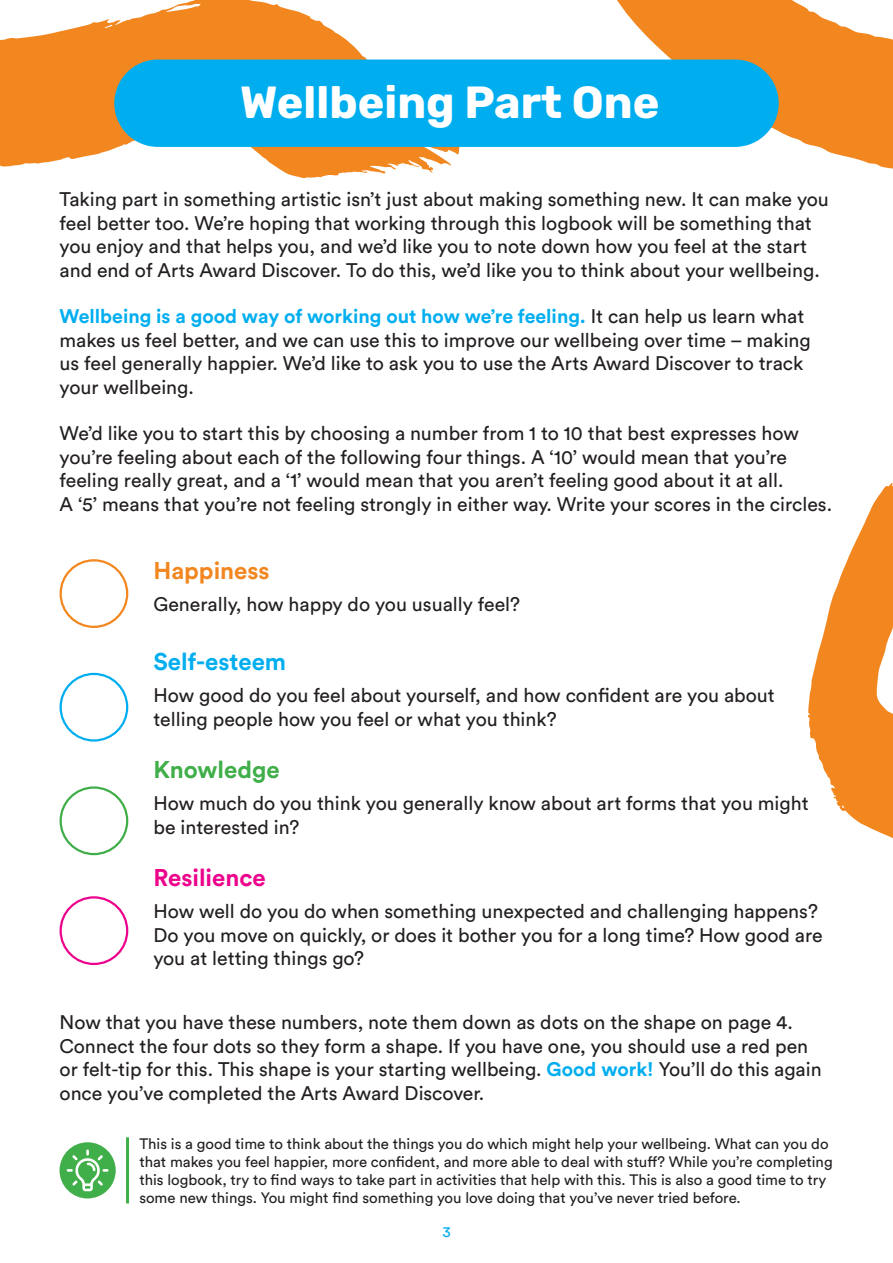
<style>
.page{position:relative;width:893px;height:1263px;background:#fff}
.page>*{position:absolute;margin:0;border:0;box-sizing:border-box;transform-origin:0 0}
.t1{font:700 45px "Rubik";color:#fff}
.t2{font:700 24px "Circular Pro";color:#00aeef}
.t3{font:700 24px "Circular Pro";color:#ed028c}
.t4{font:700 24px "Circular Pro";color:#f28720}
.t5{font:700 24px "Circular Pro";color:#40ae49}
.t6{font:19.5px/23.4px "Circular Pro";color:#231f20}
.t7{font:15px/18px "Circular Pro";color:#231f20}
.t8{font:15px "Circular Pro";color:#00aeef}
.s1{font-weight:700;color:#00aeef}
</style>
<div class="page">
<svg style="left:0;top:0;width:461px;height:179px;fill:#f28720"></svg>
<svg style="left:579px;top:0;width:314px;height:169px;fill:#f28720"></svg>
<div style="left:114px;top:60px;width:665px;height:87px;background:#00aeef;border-radius:44px"></div>
<div style="left:60px;top:673px;width:68px;height:69px;border:2px solid #00aeef;border-radius:50%"></div>
<div style="left:60px;top:559px;width:68px;height:69px;border:2px solid #f28720;border-radius:50%"></div>
<div style="left:60px;top:786px;width:68px;height:69px;border:2px solid #40ae49;border-radius:50%"></div>
<div style="left:60px;top:896px;width:68px;height:69px;border:2px solid #ed028c;border-radius:50%"></div>
<div style="left:60px;top:1142px;width:56px;height:56px;background:#40ae49;border-radius:50%"></div>
<svg style="left:67px;top:1149px;width:41px;height:42px"></svg>
<hr style="left:126px;top:1137px;width:3px;height:66px;background:#40ae49">
<svg style="left:808px;top:483px;width:85px;height:356px;fill:#f28720"></svg>
<p class="t1" style="left:240px;top:76px;width:421px">Wellbeing Part One</p>
<p class="t6" style="left:60px;top:187px;width:771px">Taking part in something artistic isn’t just about making something new. It can make you feel better too. We’re hoping that working through this logbook will be something that you enjoy and that helps you, and we’d like you to note down how you feel at the start and end of Arts Award Discover. To do this, we’d like you to think about your wellbeing.</p>
<p class="t6" style="left:60px;top:304px;width:753px"><span class="s1">Wellbeing is a good way of working out how we’re feeling.</span> It can help us learn what makes us feel better, and we can use this to improve our wellbeing over time – making us feel generally happier. We’d like to ask you to use the Arts Award Discover to track your wellbeing.</p>
<p class="t6" style="left:60px;top:421px;width:741px">We’d like you to start this by choosing a number from 1 to 10 that best expresses how you’re feeling about each of the following four things. A ‘10’ would mean that you’re feeling really great, and a ‘1’ would mean that you aren’t feeling good about it at all.</p>
<p class="t6" style="left:60px;top:491px;width:774px">A ‘5’ means that you’re not feeling strongly in either way. Write your scores in the circles.</p>
<p class="t4" style="left:153px;top:554px;width:118px">Happiness</p>
<p class="t6" style="left:153px;top:592px;width:368px">Generally, how happy do you usually feel?</p>
<p class="t2" style="left:153px;top:645px;width:134px">Self-esteem</p>
<p class="t6" style="left:153px;top:683px;width:623px">How good do you feel about yourself, and how confident are you about telling people how you feel or what you think?</p>
<p class="t5" style="left:153px;top:753px;width:128px">Knowledge</p>
<p class="t6" style="left:153px;top:791px;width:657px">How much do you think you generally know about art forms that you might be interested in?</p>
<p class="t3" style="left:153px;top:861px;width:114px">Resilience</p>
<p class="t6" style="left:153px;top:899px;width:671px">How well do you do when something unexpected and challenging happens?<br>Do you move on quickly, or does it bother you for a long time? How good are you at letting things go?</p>
<p class="t6" style="left:60px;top:1010px;width:764px">Now that you have these numbers, note them down as dots on the shape on page 4.<br>Connect the four dots so they form a shape. If you have one, you should use a red pen or felt-tip for this. This shape is your starting wellbeing. <span class="s1">Good work!</span> You’ll do this again once you’ve completed the Arts Award Discover.</p>
<p class="t7" style="left:139px;top:1134px;width:695px">This is a good time to think about the things you do which might help your wellbeing. What can you do that makes you feel happier, more confident, and more able to deal with stuff? While you’re completing this logbook, try to find ways to take part in activities that help with this. This is also a good time to try some new things. You might find something you love doing that you’ve never tried before.</p>
<p class="t8" style="left:442px;top:1222px;width:10px">3</p>
</div>
